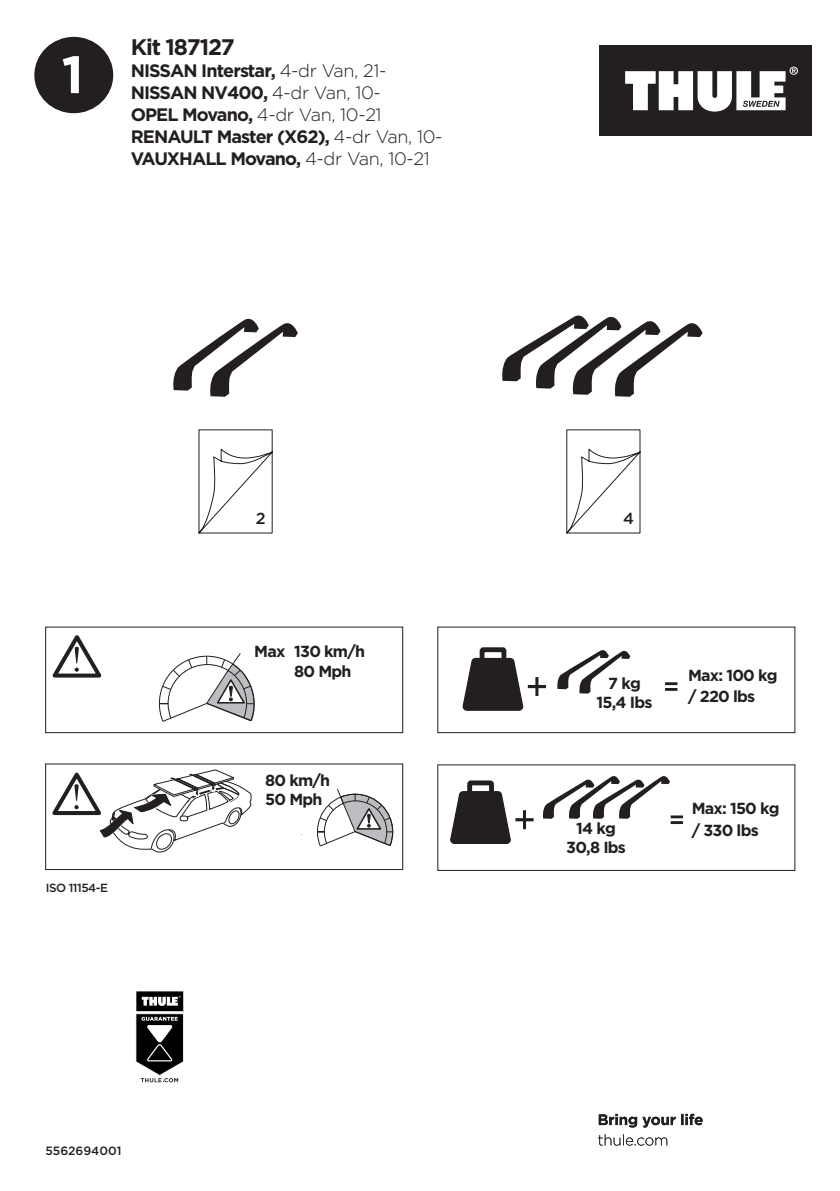
<style>
.page{position:relative;width:840px;height:1191px;background:#fff}
.page>*{position:absolute;margin:0;border:0;box-sizing:border-box;transform-origin:0 0}
.t1{font:700 52.4px "Thule";color:#fff}
.t2{font:700 22.4px "Thule";letter-spacing:-.05em;color:#231f20}
.t3{font:700 18px "Thule";letter-spacing:-.05em;color:#231f20}
.t4{font:300 18px "Thule";letter-spacing:-.02em;color:#231f20}
.t5{font:700 16px "Thule";letter-spacing:-.05em;color:#231f20}
.t6{font:500 16px "Thule";color:#231f20}
.t7{font:500 12px "Thule";color:#231f20}
.t8{font:500 11.8px "Thule";letter-spacing:-.04em;color:#231f20}
.s1{font-weight:300}
.s2{font-weight:700}
</style>
<div class="page">
<div style="left:35px;top:38px;width:77px;height:74px;background:#231f20;border-radius:50%"></div>
<div style="left:34px;top:37px;width:79px;height:76px;border:2px solid #231f20;border-radius:50%"></div>
<div style="left:599px;top:45px;width:212px;height:91px;background:#231f20"></div>
<svg style="left:625px;top:67px;width:172px;height:45px"></svg>
<svg style="left:598px;top:1134px;width:68px;height:11px"></svg>
<svg style="left:598px;top:1113px;width:104px;height:14px"></svg>
<svg style="left:136px;top:991px;width:48px;height:91px"></svg>
<svg style="left:502px;top:315px;width:200px;height:82px"></svg>
<svg style="left:566px;top:429px;width:75px;height:105px"></svg>
<svg style="left:198px;top:429px;width:75px;height:105px"></svg>
<svg style="left:173px;top:318px;width:125px;height:79px"></svg>
<div style="left:45px;top:627px;width:358px;height:106px;border:1px solid #231f20"></div>
<svg style="left:52px;top:635px;width:50px;height:43px"></svg>
<svg style="left:159px;top:653px;width:96px;height:69px"></svg>
<div style="left:467px;top:780px;width:26px;height:16px;border:5px solid #231f20"></div>
<svg style="left:450px;top:790px;width:83px;height:54px"></svg>
<svg style="left:542px;top:776px;width:140px;height:48px"></svg>
<svg style="left:317px;top:789px;width:76px;height:57px"></svg>
<svg style="left:52px;top:769px;width:199px;height:83px"></svg>
<div style="left:479px;top:647px;width:27px;height:16px;border:5px solid #231f20"></div>
<svg style="left:462px;top:657px;width:83px;height:54px"></svg>
<svg style="left:665px;top:682px;width:12px;height:9px"></svg>
<svg style="left:557px;top:650px;width:73px;height:43px"></svg>
<div style="left:437px;top:627px;width:357px;height:106px;border:1px solid #231f20"></div>
<p class="t1" style="left:61px;top:43px;width:24px">1</p>
<p class="t2" style="left:131px;top:34px;width:106px">Kit 187127</p>
<p class="t3" style="left:131px;top:60px;width:257px">NISSAN Interstar, <span class="s1">4-dr Van, 21-</span></p>
<p class="t3" style="left:131px;top:82px;width:251px">NISSAN NV400, <span class="s1">4-dr Van, 10-</span></p>
<p class="t4" style="left:131px;top:103px;width:252px"><span class="s2">OPEL Movano,</span> 4-dr Van, 10-21</p>
<p class="t3" style="left:131px;top:126px;width:313px">RENAULT Master (X62), <span class="s1">4-dr Van, 10-</span></p>
<p class="t3" style="left:131px;top:148px;width:300px">VAUXHALL Movano, <span class="s1">4-dr Van, 10-21</span></p>
<p class="t8" style="left:46px;top:880px;width:64px">ISO 11154-E</p>
<p class="t7" style="left:45px;top:1143px;width:78px">5562694001</p>
<p class="t6" style="left:256px;top:508px;width:11px">2</p>
<p class="t6" style="left:622px;top:508px;width:12px">4</p>
<p class="t5" style="left:254px;top:642px;width:112px">Max 130 km/h</p>
<p class="t5" style="left:294px;top:661px;width:59px">80 Mph</p>
<p class="t5" style="left:265px;top:771px;width:66px">80 km/h</p>
<p class="t5" style="left:265px;top:790px;width:59px">50 Mph</p>
<p class="t5" style="left:608px;top:673px;width:34px">7 kg</p>
<p class="t5" style="left:596px;top:692px;width:57px">15,4 Ibs</p>
<p class="t5" style="left:687px;top:665px;width:91px">Max: 100 kg</p>
<p class="t5" style="left:687px;top:687px;width:68px">/ 220 lbs</p>
<p class="t5" style="left:576px;top:818px;width:41px">14 kg</p>
<p class="t5" style="left:566px;top:838px;width:61px">30,8 Ibs</p>
<p class="t5" style="left:691px;top:798px;width:89px">Max: 150 kg</p>
<p class="t5" style="left:691px;top:820px;width:68px">/ 330 lbs</p>
</div>
